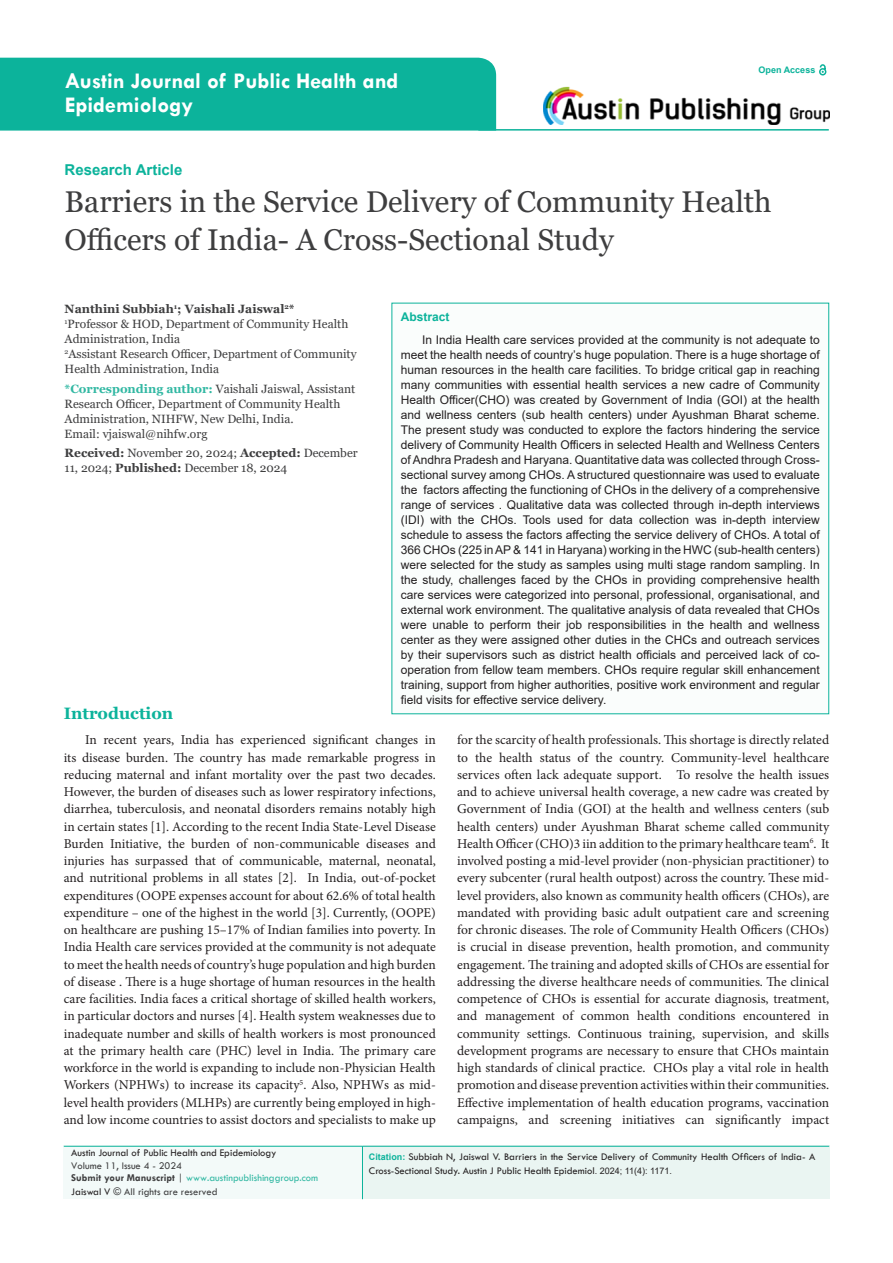
<style>
.page{position:relative;width:893px;height:1263px;background:#fff}
.page>*{position:absolute;margin:0;border:0;box-sizing:border-box;transform-origin:0 0}
.t1{font:30px/37.5px "Georgia";color:#3e3e3f}
.t2{font:700 22.5px/24px "Tw Cen";color:#fff}
.t3{font:700 16.5px "Georgia";color:#0cb39b}
.t4{font:700 15px "Arial";color:#0cb39b}
.t5{font:13.5px/17.2px "Minion Pro";color:#231f20;text-align:justify}
.t6{font:12px/15px "Arial";color:#231f20;text-align:justify}
.t7{font:12px/15px "Georgia";color:#3e3e3f}
.t8{font:700 12px "Georgia";color:#3e3e3f}
.t9{font:700 12px "Arial";color:#0cb39b}
.t10{font:10.5px/13.5px "Tw Cen";color:#231f20}
.t11{font:10.5px "Tw Cen";color:#32b8a3}
.t12{font:10.5px "Tw Cen";color:#3e3e3f}
.t13{font:700 9px "Arial";color:#0cb39b}
.s1{font-weight:700;color:#32b8a3}
.s2{font-weight:700}
.s3{color:#3e3e3f}
.s4{font-weight:700;color:#3e3e3f}
.s5{color:#231f20}
.s6{font-family:"Arial";font-weight:700;font-size:9px;color:#0cb39b}
.s7{font-family:"Arial";font-size:9px}
</style>
<div class="page">
<div style="left:64px;top:1146px;width:298px;height:53px;background:#f3faf9"></div>
<div style="left:363px;top:1146px;width:466px;height:53px;background:#eaf5f2"></div>
<hr style="left:64px;top:1146px;width:765px;height:1px;background:#0cb39b">
<hr style="left:362px;top:1146px;width:1px;height:53px;background:#0cb39b">
<div style="left:0;top:58px;width:496px;height:73px;background:#0cb39b"></div>
<hr style="left:478px;top:129px;width:351px;height:2px;background:#0cb39b">
<div style="left:819px;top:68px;width:7px;height:7px;border:2px solid #0cb39b;border-radius:50%"></div>
<svg style="left:819px;top:64px;width:7px;height:9px"></svg>
<div style="left:392px;top:303px;width:437px;height:411px;background:#fafdfc"></div>
<img style="left:543px;top:86px;width:287px;height:39px">
<p class="t2" style="left:65px;top:69px;width:335px">Austin Journal of Public Health and<br>Epidemiology</p>
<p class="t13" style="left:759px;top:64px;width:58px">Open Access</p>
<p class="t4" style="left:65px;top:159px;width:119px">Research Article</p>
<p class="t1" style="left:65px;top:184px;width:709px">Barriers in the Service Delivery of Community Health<br>Officers of India- A Cross-Sectional Study</p>
<p class="t8" style="left:65px;top:301px;width:231px">Nanthini Subbiah<sup>1</sup>; Vaishali Jaiswal<sup>2</sup>*</p>
<p class="t7" style="left:65px;top:317px;width:285px"><sup>1</sup>Professor &amp; HOD, Department of Community Health<br>Administration, India</p>
<p class="t7" style="left:65px;top:347px;width:294px"><sup>2</sup>Assistant Research Officer, Department of Community<br>Health Administration, India</p>
<p class="t7" style="left:65px;top:381px;width:292px"><span class="s1">*Corresponding author:</span> Vaishali Jaiswal, Assistant<br>Research Officer, Department of Community Health<br>Administration, NIHFW, New Delhi, India.</p>
<p class="t7" style="left:65px;top:426px;width:144px">Email: vjaiswal@nihfw.org</p>
<p class="t7" style="left:65px;top:445px;width:295px"><span class="s2">Received:</span> November 20, 2024; <span class="s2">Accepted:</span> December<br>11, 2024; <span class="s2">Published:</span> December 18, 2024</p>
<p class="t9" style="left:401px;top:308px;width:50px">Abstract</p>
<p class="t6" style="left:401px;top:332px;width:421px;text-indent:21px">In India Health care services provided at the community is not adequate to meet the health needs of country’s huge population. There is a huge shortage of human resources in the health care facilities. To bridge critical gap in reaching many communities with essential health services a new cadre of Community Health Officer(CHO) was created by Government of India (GOI) at the health and wellness centers (sub health centers) under Ayushman Bharat scheme.<br>The present study was conducted to explore the factors hindering the service delivery of Community Health Officers in selected Health and Wellness Centers of Andhra Pradesh and Haryana. Quantitative data was collected through Cross&shy;sectional survey among CHOs. A structured questionnaire was used to evaluate the factors affecting the functioning of CHOs in the delivery of a comprehensive range of services . Qualitative data was collected through in-depth interviews (IDI) with the CHOs. Tools used for data collection was in-depth interview schedule to assess the factors affecting the service delivery of CHOs. A total of 366 CHOs (225 in AP &amp; 141 in Haryana) working in the HWC (sub-health centers) were selected for the study as samples using multi stage random sampling. In the study, challenges faced by the CHOs in providing comprehensive health care services were categorized into personal, professional, organisational, and external work environment. The qualitative analysis of data revealed that CHOs were unable to perform their job responsibilities in the health and wellness center as they were assigned other duties in the CHCs and outreach services by their supervisors such as district health officials and perceived lack of co&shy;operation from fellow team members. CHOs require regular skill enhancement training, support from higher authorities, positive work environment and regular field visits for effective service delivery.</p>
<p class="t3" style="left:64px;top:702px;width:111px">Introduction</p>
<p class="t5" style="left:64px;top:731px;width:374px;text-indent:21px">In recent years, India has experienced significant changes in its disease burden. The country has made remarkable progress in reducing maternal and infant mortality over the past two decades.<br>However, the burden of diseases such as lower respiratory infections, diarrhea, tuberculosis, and neonatal disorders remains notably high in certain states [1]. According to the recent India State-Level Disease Burden Initiative, the burden of non-communicable diseases and injuries has surpassed that of communicable, maternal, neonatal, and nutritional problems in all states [2]. In India, out-of-pocket expenditures (OOPE expenses account for about 62.6% of total health expenditure – one of the highest in the world [3]. Currently, (OOPE) on healthcare are pushing 15–17% of Indian families into poverty. In India Health care services provided at the community is not adequate to meet the health needs of country’s huge population and high burden of disease . There is a huge shortage of human resources in the health care facilities. India faces a critical shortage of skilled health workers, in particular doctors and nurses [4]. Health system weaknesses due to inadequate number and skills of health workers is most pronounced at the primary health care (PHC) level in India. The primary care workforce in the world is expanding to include non-Physician Health Workers (NPHWs) to increase its capacity<sup>5</sup>. Also, NPHWs as mid&shy;level health providers (MLHPs) are currently being employed in high&shy;and low income countries to assist doctors and specialists to make up</p>
<p class="t5" style="left:457px;top:731px;width:374px">for the scarcity of health professionals. This shortage is directly related to the health status of the country. Community-level healthcare services often lack adequate support. To resolve the health issues and to achieve universal health coverage, a new cadre was created by Government of India (GOI) at the health and wellness centers (sub health centers) under Ayushman Bharat scheme called community Health Officer (CHO)3 iin addition to the primary healthcare team<sup>6</sup>. It involved posting a mid-level provider (non-physician practitioner) to every subcenter (rural health outpost) across the country. These mid&shy;level providers, also known as community health officers (CHOs), are mandated with providing basic adult outpatient care and screening for chronic diseases. The role of Community Health Officers (CHOs) is crucial in disease prevention, health promotion, and community engagement. The training and adopted skills of CHOs are essential for addressing the diverse healthcare needs of communities. The clinical competence of CHOs is essential for accurate diagnosis, treatment, and management of common health conditions encountered in community settings. Continuous training, supervision, and skills development programs are necessary to ensure that CHOs maintain high standards of clinical practice. CHOs play a vital role in health promotion and disease prevention activities within their communities.<br>Effective implementation of health education programs, vaccination campaigns, and screening initiatives can significantly impact</p>
<p class="t10" style="left:71px;top:1146px;width:207px;line-height:12.8px">Austin Journal of Public Health and Epidemiology<br><span class="s3">Volume 11, Issue 4 - 2024</span></p>
<p class="t11" style="left:71px;top:1172px;width:248px"><span class="s4">Submit your Manuscript</span> <span class="s3">|</span> www.austinpublishinggroup.com</p>
<p class="t12" style="left:71px;top:1185px;width:148px"><span class="s5">Jaiswal V</span> © All rights are reserved</p>
<p class="t10" style="left:369px;top:1150px;width:448px"><span class="s6">Citation:</span> Subbiah N, Jaiswal V. Barriers in the Service Delivery of Community Health Officers of India- A<br>Cross-Sectional Study. Austin J Public Health Epidemiol<span class="s7">. 2024; 11(4): 1171.</span></p>
</div>
